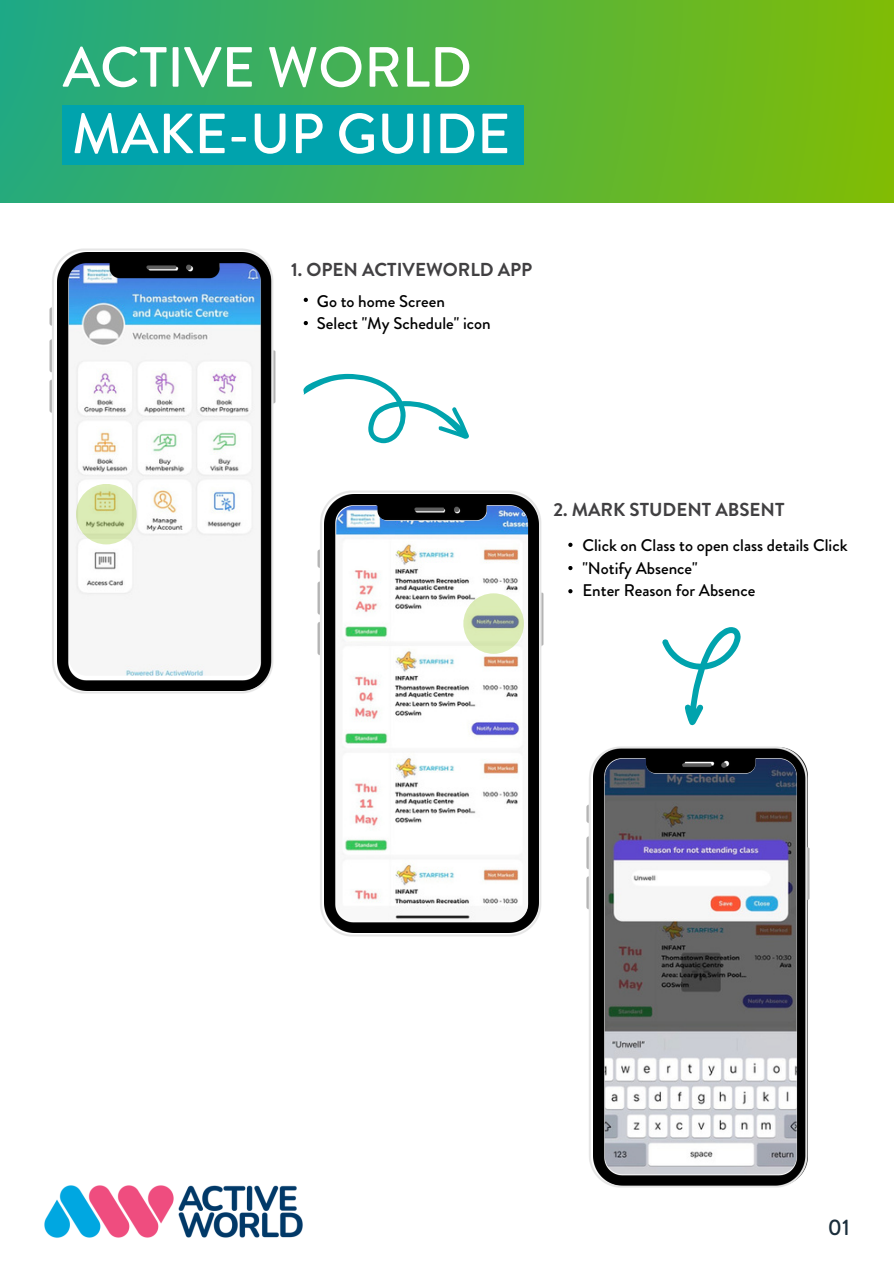
<style>
.page{position:relative;width:894px;height:1264px;background:#fff}
.page>*{position:absolute;margin:0;border:0;box-sizing:border-box;transform-origin:0 0}
.t1{font:500 56.55px "Brandon Grotesque";color:#fff}
.t2{font:500 22.5px "Brandon Grotesque";color:#1a2d3b}
.t3{font:700 18.75px "Brandon Grotesque";color:#414042}
.t4{font:500 16.8px/22.5px "Brandon Grotesque";color:#000}
</style>
<div class="page">
<svg style="left:303px;top:374px;width:166px;height:69px"></svg>
<svg style="left:303px;top:298px;width:5px;height:4px"></svg>
<svg style="left:303px;top:321px;width:5px;height:4px"></svg>
<svg style="left:568px;top:542px;width:4px;height:5px"></svg>
<svg style="left:568px;top:566px;width:4px;height:4px"></svg>
<svg style="left:568px;top:589px;width:4px;height:4px"></svg>
<svg style="left:662px;top:627px;width:78px;height:98px"></svg>
<img style="left:44px;top:1185px;width:259px;height:53px">
<img style="left:317px;top:490px;width:227px;height:447px">
<svg style="left:463px;top:593px;width:60px;height:61px;background:#c5d5af"></svg>
<img style="left:586px;top:746px;width:224px;height:442px">
<div style="left:0;top:0;width:893px;height:202px;background:linear-gradient(to right,#1fa984,#80bc05)"></div>
<img style="left:49px;top:248px;width:227px;height:446px">
<svg style="left:76px;top:484px;width:60px;height:60px;background:#d4e3aa"></svg>
<div style="left:63px;top:105px;width:460px;height:60px;background:#00a3ad"></div>
<h2 class="t1" style="left:63px;top:27px;width:410px">ACTIVE WORLD</h2>
<p class="t1" style="left:72px;top:94px;width:440px">MAKE-UP GUIDE</p>
<p class="t3" style="left:291px;top:256px;width:243px">1. OPEN ACTIVEWORLD APP</p>
<p class="t4" style="left:317px;top:289px;width:129px">Go to home Screen</p>
<p class="t4" style="left:317px;top:312px;width:175px">Select "My Schedule" icon</p>
<p class="t3" style="left:553px;top:496px;width:232px">2. MARK STUDENT ABSENT</p>
<p class="t4" style="left:582px;top:534px;width:266px">Click on Class to open class details Click "Notify Absence"</p>
<p class="t4" style="left:582px;top:579px;width:174px">Enter Reason for Absence</p>
<h2 class="t2" style="left:827px;top:1211px;width:24px">01</h2>
</div>
